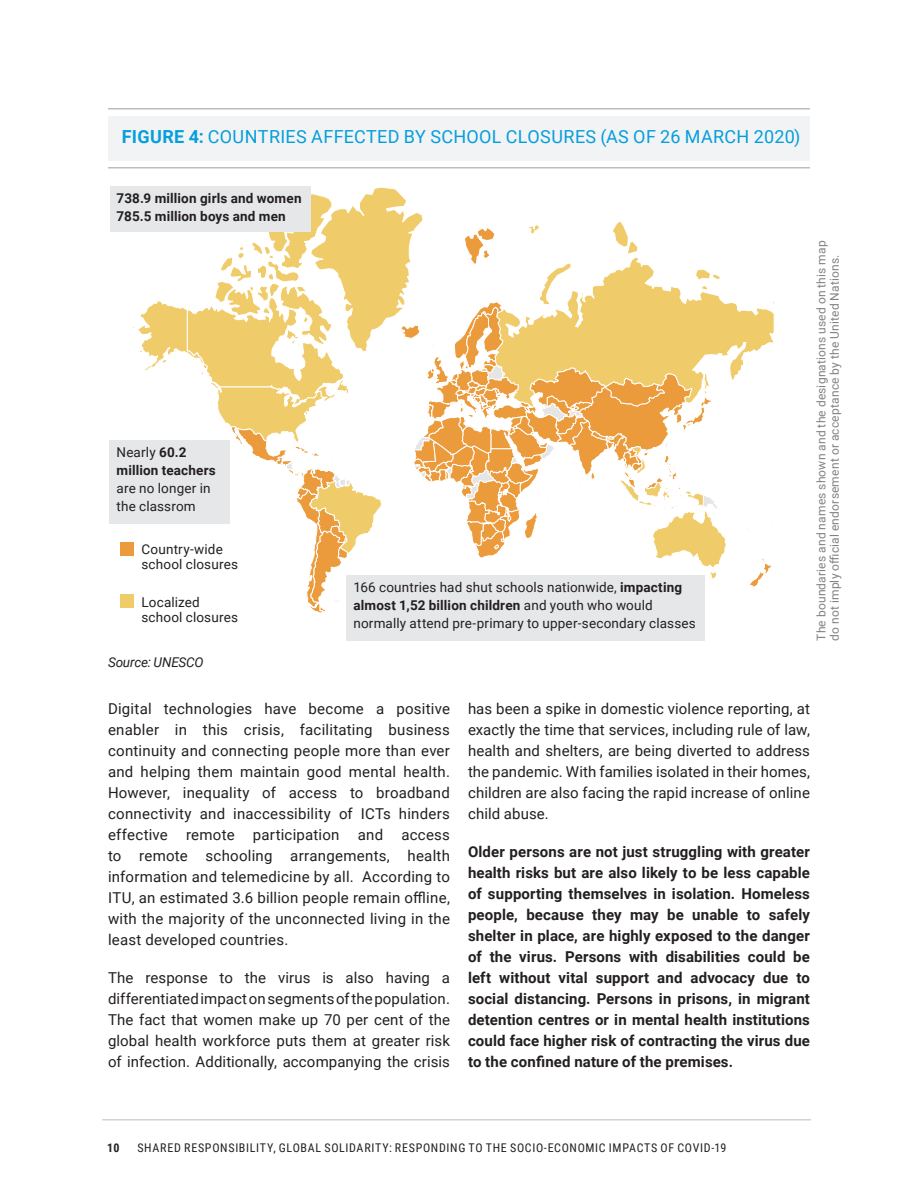
<style>
.page{position:relative;width:918px;height:1188px;background:#fff}
.page>*{position:absolute;margin:0;border:0;box-sizing:border-box;transform-origin:0 0}
.figure_titles{font:18px "Roboto";letter-spacing:.015em;color:#069edb}
.text{font:15px/21px "Roboto";letter-spacing:.01em;color:#231f20;text-align:justify}
.text-2{font:700 15px/21px "Roboto";letter-spacing:.01em;color:#231f20;text-align:justify}
.text-3{font:13.5px/18px "Roboto";letter-spacing:.01em;color:#231f20}
.text-4{font:700 13.5px/18px "Roboto";letter-spacing:.01em;color:#231f20}
.graphs{font:italic 13.5px "Roboto";letter-spacing:-.01em;color:#231f20}
.text-5{font:12px/13.5px "Roboto";letter-spacing:.015em;color:#808285}
.t1{font:12px "Roboto Condensed";letter-spacing:.055em;color:#231f20}
.t2{font:700 12px "Roboto Condensed";color:#231f20}
.s1{font-weight:700}
</style>
<div class="page">
<hr style="left:102px;top:1119px;width:709px;height:1px;background:#d1d2d4">
<div style="left:108px;top:116px;width:702px;height:45px;background:#f2f3f4"></div>
<hr style="left:108px;top:108px;width:702px;height:2px;background:#bcbdc0">
<hr style="left:108px;top:167px;width:702px;height:2px;background:#bcbdc0">
<svg style="left:750px;top:558px;width:21px;height:29px"></svg>
<svg style="left:727px;top:302px;width:47px;height:78px"></svg>
<svg style="left:133px;top:187px;width:594px;height:427px"></svg>
<div style="left:120px;top:542px;width:14px;height:14px;background:#eb9b3b"></div>
<div style="left:120px;top:594px;width:14px;height:14px;background:#f0cb69"></div>
<div style="left:347px;top:575px;width:358px;height:66px;background:#e6e7e9"></div>
<div style="left:110px;top:186px;width:200px;height:46px;background:#e6e7e9"></div>
<div style="left:110px;top:440px;width:120px;height:83px;background:#e6e7e9"></div>
<p class="figure_titles" style="left:122px;top:124px;width:680px"><span class="s1">FIGURE 4:</span> COUNTRIES AFFECTED BY SCHOOL CLOSURES (AS OF 26 MARCH 2020)</p>
<p class="text-4" style="left:117px;top:189px;width:186px">738.9 million girls and women<br>785.5 million boys and men</p>
<p class="text-3" style="left:117px;top:443px;width:101px">Nearly <span class="s1">60.2 million teachers </span>are no longer in the classrom</p>
<p class="text-3" style="left:142px;top:541px;width:98px;line-height:15px">Country-wide school closures</p>
<p class="text-3" style="left:142px;top:594px;width:98px;line-height:15px">Localized school closures</p>
<p class="graphs" style="left:108px;top:653px;width:97px">Source: UNESCO</p>
<p class="text-3" style="left:353px;top:578px;width:344px">166 countries had shut schools nationwide, <span class="s1">impacting almost 1,52 billion children</span> and youth who would normally attend pre-primary to upper-secondary classes</p>
<p class="text-5" style="left:814px;top:641px;width:402px;rotate:-90deg">The boundaries and names shown and the designations used on this map do not imply official endorsement or acceptance by the United Nations.</p>
<p class="text" style="left:108px;top:698px;width:344px">Digital technologies have become a positive enabler in this crisis, facilitating business continuity and connecting people more than ever and helping them maintain good mental health.<br>However, inequality of access to broadband connectivity and inaccessibility of ICTs hinders effective remote participation and access to remote schooling arrangements, health information and telemedicine by all. According to ITU, an estimated 3.6 billion people remain offline, with the majority of the unconnected living in the least developed countries.</p>
<p class="text" style="left:108px;top:966px;width:344px">The response to the virus is also having a differentiated impact on segments of the population.<br>The fact that women make up 70 per cent of the global health workforce puts them at greater risk of infection. Additionally, accompanying the crisis</p>
<p class="text" style="left:468px;top:698px;width:344px">has been a spike in domestic violence reporting, at exactly the time that services, including rule of law, health and shelters, are being diverted to address the pandemic. With families isolated in their homes, children are also facing the rapid increase of online child abuse.</p>
<p class="text-2" style="left:468px;top:840px;width:344px">Older persons are not just struggling with greater health risks but are also likely to be less capable of supporting themselves in isolation. Homeless people, because they may be unable to safely shelter in place, are highly exposed to the danger of the virus. Persons with disabilities could be left without vital support and advocacy due to social distancing. Persons in prisons, in migrant detention centres or in mental health institutions could face higher risk of contracting the virus due to the confined nature of the premises.</p>
<p class="t2" style="left:107px;top:1139px;width:14px">10</p>
<p class="t1" style="left:137px;top:1139px;width:590px">SHARED RESPONSIBILITY, GLOBAL SOLIDARITY: RESPONDING TO THE SOCIO-ECONOMIC IMPACTS OF COVID-19</p>
</div>
